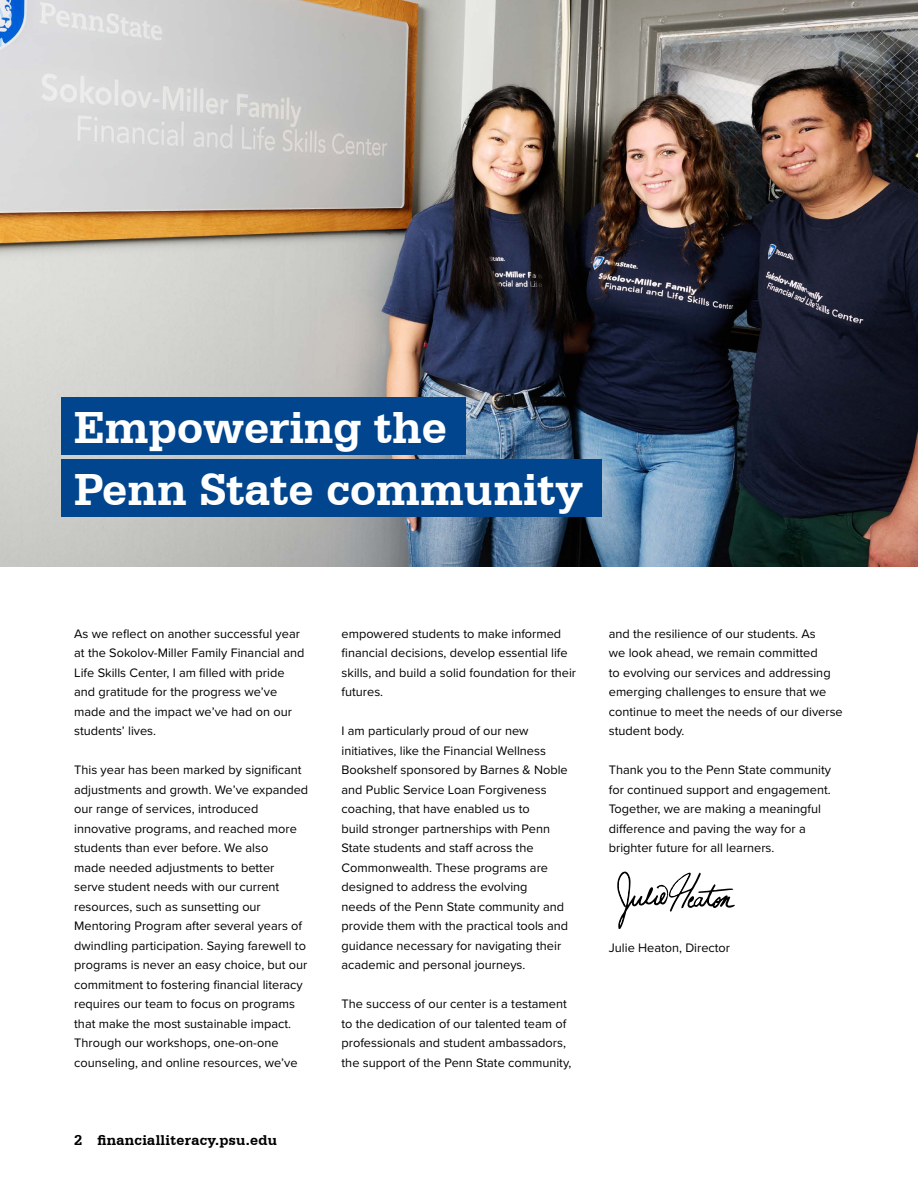
<style>
.page{position:relative;width:918px;height:1188px;background:#fff}
.page>*{position:absolute;margin:0;border:0;box-sizing:border-box;transform-origin:0 0}
.t1{font:700 47.25px/62.2px "Serifa BT";color:#fff}
.t2{font:700 15px "Serifa BT";letter-spacing:.02em;color:#000}
.Txt_NoSp{font:12.75px/19.5px "Proxima Nova";color:#000}
</style>
<div class="page">
<img style="left:0;top:0;width:918px;height:567px">
<div style="left:62px;top:397px;width:404px;height:57px;background:#00458d"></div>
<div style="left:62px;top:459px;width:540px;height:58px;background:#00458d"></div>
<svg style="left:617px;top:871px;width:118px;height:58px"></svg>
<p class="t1" style="left:74px;top:395px;width:510px">Empowering the<br>Penn State community</p>
<p class="Txt_NoSp" style="left:74px;top:623px;width:232px">As we reflect on another successful year at the Sokolov-Miller Family Financial and Life Skills Center, I am filled with pride and gratitude for the progress we’ve made and the impact we’ve had on our students’ lives.</p>
<p class="Txt_NoSp" style="left:74px;top:759px;width:236px">This year has been marked by significant adjustments and growth. We’ve expanded our range of services, introduced innovative programs, and reached more students than ever before. We also<br>made needed adjustments to better serve student needs with our current resources, such as sunsetting our Mentoring Program after several years of dwindling participation. Saying farewell to programs is never an easy choice, but our commitment to fostering financial literacy requires our team to focus on programs that make the most sustainable impact.<br>Through our workshops, one-on-one counseling, and online resources, we’ve</p>
<p class="t2" style="left:74px;top:1131px;width:204px">2 financialliteracy.psu.edu</p>
<p class="Txt_NoSp" style="left:342px;top:623px;width:236px">empowered students to make informed financial decisions, develop essential life skills, and build a solid foundation for their futures.</p>
<p class="Txt_NoSp" style="left:342px;top:720px;width:228px">I am particularly proud of our new initiatives, like the Financial Wellness Bookshelf sponsored by Barnes &amp; Noble and Public Service Loan Forgiveness coaching, that have enabled us to<br>build stronger partnerships with Penn State students and staff across the Commonwealth. These programs are designed to address the evolving<br>needs of the Penn State community and provide them with the practical tools and guidance necessary for navigating their academic and personal journeys.</p>
<p class="Txt_NoSp" style="left:342px;top:993px;width:231px">The success of our center is a testament to the dedication of our talented team of professionals and student ambassadors, the support of the Penn State community,</p>
<p class="Txt_NoSp" style="left:609px;top:623px;width:235px">and the resilience of our students. As<br>we look ahead, we remain committed<br>to evolving our services and addressing emerging challenges to ensure that we continue to meet the needs of our diverse student body.</p>
<p class="Txt_NoSp" style="left:609px;top:759px;width:224px">Thank you to the Penn State community for continued support and engagement.<br>Together, we are making a meaningful difference and paving the way for a brighter future for all learners.</p>
<p class="Txt_NoSp" style="left:609px;top:937px;width:123px">Julie Heaton, Director</p>
</div>
